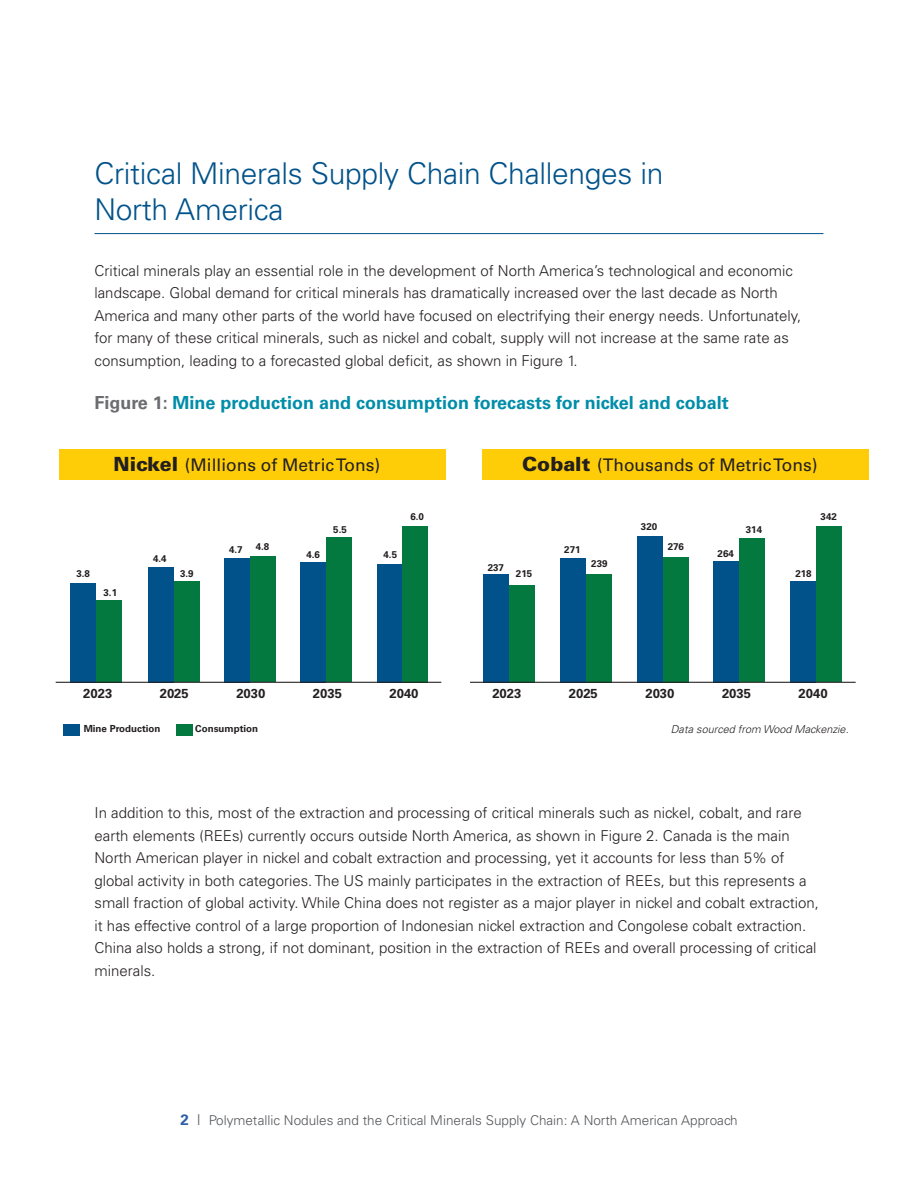
<style>
.page{position:relative;width:918px;height:1188px;background:#fff}
.page>*{position:absolute;margin:0;border:0;box-sizing:border-box;transform-origin:0 0}
.t1{font:300 30px/36px "Univers LT Std";letter-spacing:-.01em;color:#01528a}
.t2{font:700 18px "Univers LT Std";color:#008da9}
.t3{font:17.4px "Univers LT Std";color:#231f20}
.t4{font:300 15px/22.5px "Univers LT Std";color:#231f20}
.t5{font:300 13.5px "Univers LT Std";color:#54565a}
.t6{font:700 13.05px "Univers LT Std";color:#231f20}
.t7{font:italic 300 10.8px "Univers LT Std";color:#231f20}
.t8{font:700 9.75px "Univers LT Std";color:#231f20}
.s1{color:#6c6d70}
.s2{font-weight:900;font-size:19.5px}
.s3{font-weight:700;font-size:15px;color:#2a5da4}
.s4{font-size:15px}
</style>
<div class="page">
<hr style="left:94px;top:233px;width:730px;height:1px;background:#01528a">
<div style="left:70px;top:583px;width:26px;height:99px;background:#01528a"></div>
<div style="left:96px;top:600px;width:26px;height:82px;background:#04793f"></div>
<div style="left:148px;top:567px;width:26px;height:115px;background:#01528a"></div>
<div style="left:174px;top:582px;width:26px;height:100px;background:#04793f"></div>
<div style="left:224px;top:558px;width:26px;height:124px;background:#01528a"></div>
<div style="left:250px;top:556px;width:26px;height:126px;background:#04793f"></div>
<div style="left:301px;top:562px;width:25px;height:120px;background:#01528a"></div>
<div style="left:326px;top:538px;width:26px;height:144px;background:#04793f"></div>
<div style="left:377px;top:564px;width:25px;height:118px;background:#01528a"></div>
<div style="left:402px;top:526px;width:26px;height:156px;background:#04793f"></div>
<div style="left:483px;top:574px;width:26px;height:108px;background:#01528a"></div>
<div style="left:509px;top:585px;width:26px;height:97px;background:#04793f"></div>
<div style="left:560px;top:558px;width:26px;height:124px;background:#01528a"></div>
<div style="left:586px;top:574px;width:26px;height:108px;background:#04793f"></div>
<div style="left:637px;top:536px;width:26px;height:146px;background:#01528a"></div>
<div style="left:663px;top:557px;width:26px;height:125px;background:#04793f"></div>
<div style="left:713px;top:561px;width:26px;height:121px;background:#01528a"></div>
<div style="left:739px;top:539px;width:26px;height:143px;background:#04793f"></div>
<div style="left:60px;top:449px;width:386px;height:31px;background:#fecd08"></div>
<div style="left:483px;top:449px;width:386px;height:31px;background:#fecd08"></div>
<div style="left:790px;top:581px;width:26px;height:101px;background:#01528a"></div>
<div style="left:816px;top:527px;width:25px;height:155px;background:#04793f"></div>
<hr style="left:56px;top:682px;width:385px;height:1px;background:#231f20">
<hr style="left:470px;top:682px;width:386px;height:1px;background:#231f20">
<div style="left:63px;top:725px;width:17px;height:11px;background:#01528a"></div>
<div style="left:176px;top:725px;width:17px;height:11px;background:#04793f"></div>
<h1 class="t1" style="left:94px;top:155px;width:570px">Critical Minerals Supply Chain Challenges in<br>North America</h1>
<p class="t4" style="left:94px;top:259px;width:708px">Critical minerals play an essential role in the development of North America’s technological and economic landscape. Global demand for critical minerals has dramatically increased over the last decade as North America and many other parts of the world have focused on electrifying their energy needs. Unfortunately, for many of these critical minerals, such as nickel and cobalt, supply will not increase at the same rate as consumption, leading to a forecasted global deficit, as shown in Figure 1.</p>
<p class="t2" style="left:94px;top:392px;width:636px"><span class="s1">Figure 1:</span> Mine production and consumption forecasts for nickel and cobalt</p>
<p class="t3" style="left:113px;top:454px;width:268px"><span class="s2">Nickel</span> (Millions of Metric Tons)</p>
<p class="t3" style="left:522px;top:454px;width:297px"><span class="s2">Cobalt</span> (Thousands of Metric Tons)</p>
<p class="t8" style="left:76px;top:568px;width:15px">3.8</p>
<p class="t8" style="left:104px;top:587px;width:15px">3.1</p>
<p class="t8" style="left:153px;top:553px;width:15px">4.4</p>
<p class="t8" style="left:180px;top:568px;width:15px">3.9</p>
<p class="t8" style="left:229px;top:544px;width:15px">4.7</p>
<p class="t8" style="left:256px;top:541px;width:15px">4.8</p>
<p class="t8" style="left:411px;top:511px;width:15px">6.0</p>
<p class="t8" style="left:821px;top:511px;width:18px">342</p>
<p class="t8" style="left:333px;top:524px;width:15px">5.5</p>
<p class="t8" style="left:641px;top:521px;width:18px">320</p>
<p class="t8" style="left:746px;top:524px;width:18px">314</p>
<p class="t8" style="left:306px;top:549px;width:15px">4.6</p>
<p class="t8" style="left:384px;top:549px;width:15px">4.5</p>
<p class="t8" style="left:488px;top:562px;width:18px">237</p>
<p class="t8" style="left:516px;top:568px;width:18px">215</p>
<p class="t8" style="left:564px;top:544px;width:18px">271</p>
<p class="t8" style="left:591px;top:558px;width:18px">239</p>
<p class="t8" style="left:668px;top:541px;width:18px">276</p>
<p class="t8" style="left:718px;top:548px;width:18px">264</p>
<p class="t8" style="left:795px;top:568px;width:18px">218</p>
<p class="t6" style="left:83px;top:686px;width:30px">2023</p>
<p class="t6" style="left:160px;top:686px;width:30px">2025</p>
<p class="t6" style="left:236px;top:686px;width:30px">2030</p>
<p class="t6" style="left:313px;top:686px;width:30px">2035</p>
<p class="t6" style="left:390px;top:686px;width:30px">2040</p>
<p class="t6" style="left:492px;top:686px;width:30px">2023</p>
<p class="t6" style="left:569px;top:686px;width:30px">2025</p>
<p class="t6" style="left:645px;top:686px;width:30px">2030</p>
<p class="t6" style="left:722px;top:686px;width:30px">2035</p>
<p class="t6" style="left:799px;top:686px;width:30px">2040</p>
<p class="t8" style="left:84px;top:723px;width:78px">Mine Production</p>
<p class="t8" style="left:195px;top:723px;width:64px">Consumption</p>
<p class="t7" style="left:671px;top:722px;width:179px">Data sourced from Wood Mackenzie.</p>
<p class="t4" style="left:94px;top:802px;width:726px">In addition to this, most of the extraction and processing of critical minerals such as nickel, cobalt, and rare earth elements (REEs) currently occurs outside North America, as shown in Figure 2. Canada is the main North American player in nickel and cobalt extraction and processing, yet it accounts for less than 5% of global activity in both categories. The US mainly participates in the extraction of REEs, but this represents a small fraction of global activity. While China does not register as a major player in nickel and cobalt extraction, it has effective control of a large proportion of Indonesian nickel extraction and Congolese cobalt extraction.<br>China also holds a strong, if not dominant, position in the extraction of REEs and overall processing of critical minerals.</p>
<p class="t5" style="left:180px;top:1112px;width:559px"><span class="s3">2</span> <span class="s4">l</span> Polymetallic Nodules and the Critical Minerals Supply Chain: A North American Approach</p>
</div>
